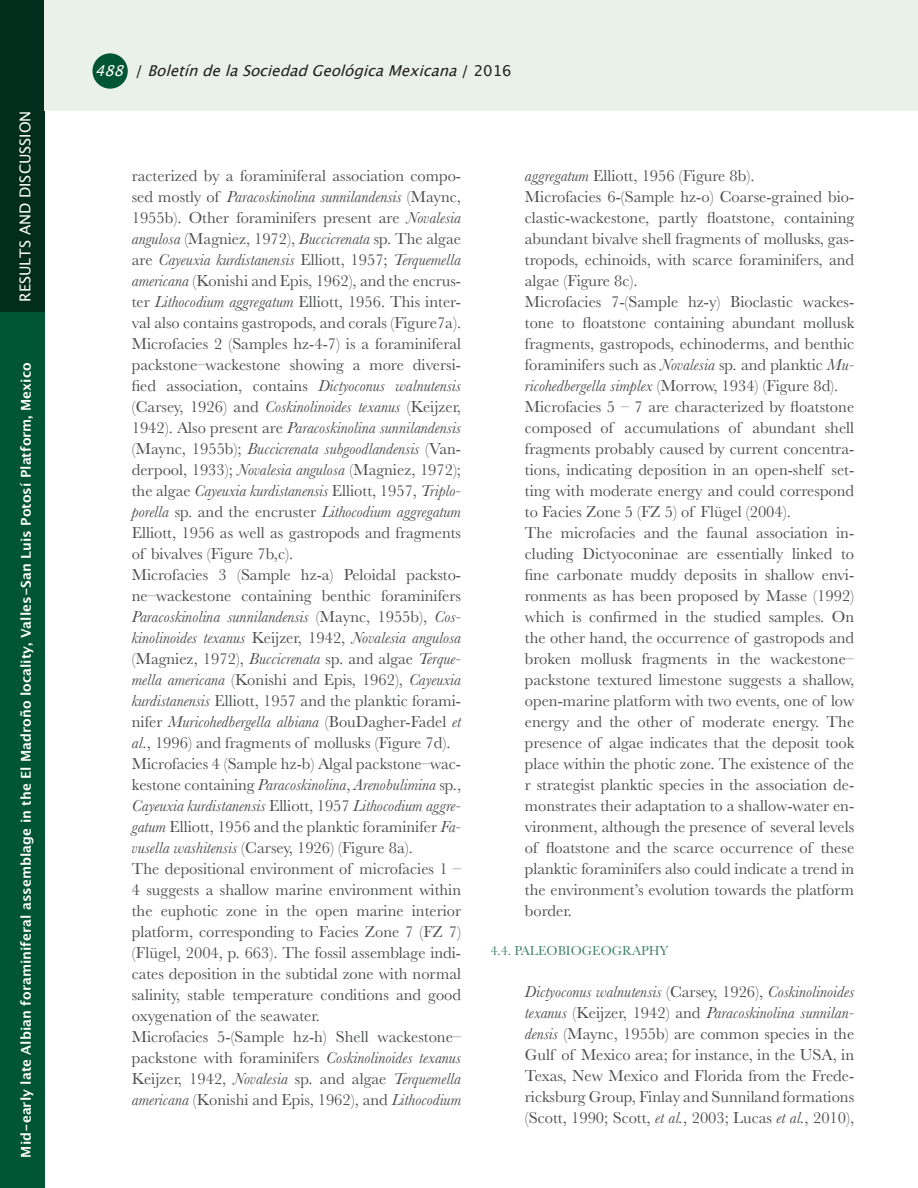
<style>
.page{position:relative;width:918px;height:1188px;background:#fff}
.page>*{position:absolute;margin:0;border:0;box-sizing:border-box;transform-origin:0 0}
.Texto-sangría{font:16.5px/21px "Baskerville";color:#4b4c4d;text-align:justify}
.t1{font:italic 15px "Lucida Grande";color:#231f20}
.Pie_de_foto{font:15px "Lucida Grande";color:#fff}
.t2{font:700 13.5px "Lucida Grande";color:#fff}
.Estilo_de_párrafo_2{font:13.5px "Baskerville";color:#408067}
.s1{color:#fff}
.s2{font-style:normal}
.s3{font-style:italic}
</style>
<div class="page">
<div style="left:0;top:311px;width:44px;height:877px;background:#005534"></div>
<div style="left:0;top:0;width:44px;height:311px;background:#012d1c"></div>
<div style="left:44px;top:0;width:874px;height:111px;background:#e9f1e8"></div>
<div style="left:92px;top:53px;width:36px;height:36px;background:#005534;border-radius:50%"></div>
<p class="Pie_de_foto" style="left:16px;top:302px;width:193px;rotate:-90deg">RESULTS AND DISCUSSION</p>
<p class="t2" style="left:15px;top:1158px;width:797px;rotate:-90deg">Mid-early late Albian foraminiferal assemblage in the El Madroño locality, Valles-San Luis Potosí Platform, Mexico</p>
<p class="t1" style="left:95px;top:62px;width:418px"><span class="s1">488</span> <span class="s2">/</span> BoletíndelaSociedadGeológicaMexicana<span class="s2">/ 2 0 1 6</span></p>
<p class="Texto-sangría" style="left:132px;top:166px;width:331px">racterized by a foraminiferal association compo&shy;sed mostly of <span class="s3">Paracoskinolina sunnilandensis</span> (Maync, 1955b). Other foraminifers present are <span class="s3">Novalesia angulosa</span> (Magniez, 1972), <span class="s3">Buccicrenata</span> sp. The algae are <span class="s3">Cayeuxia kurdistanensis</span> Elliott, 1957; <span class="s3">Terquemella americana</span> (Konishi and Epis, 1962), and the encrus&shy;ter <span class="s3">Lithocodium aggregatum</span> Elliott, 1956. This inter&shy;val also contains gastropods, and corals (Figure7a).</p>
<p class="Texto-sangría" style="left:132px;top:334px;width:331px">Microfacies 2 (Samples hz-4-7) is a foraminiferal packstone–wackestone showing a more diversi&shy;fied association, contains <span class="s3">Dictyoconus walnutensis </span>(Carsey, 1926) and <span class="s3">Coskinolinoides texanus</span> (Keijzer, 1942). Also present are <span class="s3">Paracoskinolina sunnilandensis </span>(Maync, 1955b); <span class="s3">Buccicrenata subgoodlandensis</span> (Van&shy;derpool, 1933); <span class="s3">Novalesia angulosa</span> (Magniez, 1972); the algae <span class="s3">Cayeuxia kurdistanensis</span> Elliott, 1957, <span class="s3">Triplo&shy;porella</span> sp. and the encruster <span class="s3">Lithocodium aggregatum </span>Elliott, 1956 as well as gastropods and fragments of bivalves (Figure 7b,c).</p>
<p class="Texto-sangría" style="left:132px;top:565px;width:331px">Microfacies 3 (Sample hz-a) Peloidal packsto&shy;ne–wackestone containing benthic foraminifers <span class="s3">Paracoskinolina sunnilandensis</span> (Maync, 1955b), <span class="s3">Cos&shy;kinolinoides texanus</span> Keijzer, 1942, <span class="s3">Novalesia angulosa </span>(Magniez, 1972), <span class="s3">Buccicrenata</span> sp. and algae <span class="s3">Terque&shy;mella americana</span> (Konishi and Epis, 1962), <span class="s3">Cayeuxia kurdistanensis</span> Elliott, 1957 and the planktic forami&shy;nifer <span class="s3">Muricohedbergella albiana</span> (BouDagher-Fadel <span class="s3">et al</span>., 1996) and fragments of mollusks (Figure 7d).</p>
<p class="Texto-sangría" style="left:132px;top:754px;width:331px">Microfacies 4 (Sample hz-b) Algal packstone–wac&shy;kestone containing <span class="s3">Paracoskinolina</span>, <span class="s3">Arenobulimina</span> sp., <span class="s3">Cayeuxia kurdistanensis</span> Elliott, 1957 <span class="s3">Lithocodium aggre&shy;gatum</span> Elliott, 1956 and the planktic foraminifer <span class="s3">Fa&shy;vusella washitensis</span> (Carsey, 1926) (Figure 8a).</p>
<p class="Texto-sangría" style="left:132px;top:859px;width:331px">The depositional environment of microfacies 1 – 4 suggests a shallow marine environment within the euphotic zone in the open marine interior platform, corresponding to Facies Zone 7 (FZ 7) (Flügel, 2004, p. 663). The fossil assemblage indi&shy;cates deposition in the subtidal zone with normal salinity, stable temperature conditions and good oxygenation of the seawater.</p>
<p class="Texto-sangría" style="left:132px;top:1027px;width:331px">Microfacies 5-(Sample hz-h) Shell wackestone– packstone with foraminifers <span class="s3">Coskinolinoides texanus </span>Keijzer, 1942, <span class="s3">Novalesia</span> sp. and algae <span class="s3">Terquemella americana</span> (Konishi and Epis, 1962), and <span class="s3">Lithocodium</span></p>
<p class="Texto-sangría" style="left:525px;top:166px;width:231px"><span class="s3">aggregatum</span> Elliott, 1956 (Figure 8b).</p>
<p class="Texto-sangría" style="left:525px;top:187px;width:331px">Microfacies 6-(Sample hz-o) Coarse-grained bio&shy;clastic-wackestone, partly floatstone, containing abundant bivalve shell fragments of mollusks, gas&shy;tropods, echinoids, with scarce foraminifers, and algae (Figure 8c).</p>
<p class="Texto-sangría" style="left:525px;top:292px;width:331px">Microfacies 7-(Sample hz-y) Bioclastic wackes&shy;tone to floatstone containing abundant mollusk fragments, gastropods, echinoderms, and benthic foraminifers such as <span class="s3">Novalesia</span> sp. and planktic <span class="s3">Mu&shy;ricohedbergella simplex</span> (Morrow, 1934) (Figure 8d).</p>
<p class="Texto-sangría" style="left:525px;top:397px;width:331px">Microfacies 5 – 7 are characterized by floatstone composed of accumulations of abundant shell fragments probably caused by current concentra&shy;tions, indicating deposition in an open-shelf set&shy;ting with moderate energy and could correspond to Facies Zone 5 (FZ 5) of Flügel (2004).</p>
<p class="Texto-sangría" style="left:525px;top:523px;width:331px">The microfacies and the faunal association in&shy;cluding Dictyoconinae are essentially linked to fine carbonate muddy deposits in shallow envi&shy;ronments as has been proposed by Masse (1992) which is confirmed in the studied samples. On the other hand, the occurrence of gastropods and broken mollusk fragments in the wackestone– packstone textured limestone suggests a shallow, open-marine platform with two events, one of low energy and the other of moderate energy. The presence of algae indicates that the deposit took place within the photic zone. The existence of the r strategist planktic species in the association de&shy;monstrates their adaptation to a shallow-water en&shy;vironment, although the presence of several levels of floatstone and the scarce occurrence of these planktic foraminifers also could indicate a trend in the environment’s evolution towards the platform border.</p>
<p class="Estilo_de_párrafo_2" style="left:491px;top:942px;width:179px">4.4. PALEOBIOGEOGRAPHY</p>
<p class="Texto-sangría" style="left:525px;top:982px;width:331px"><span class="s3">Dictyoconus walnutensis</span> (Carsey, 1926), <span class="s3">Coskinolinoides texanus</span> (Keijzer, 1942) and <span class="s3">Paracoskinolina sunnilan&shy;densis</span> (Maync, 1955b) are common species in the Gulf of Mexico area; for instance, in the USA, in Texas, New Mexico and Florida from the Frede&shy;ricksburg Group, Finlay and Sunniland formations (Scott, 1990; Scott, <span class="s3">et al.</span>, 2003; Lucas <span class="s3">et al.</span>, 2010),</p>
</div>
